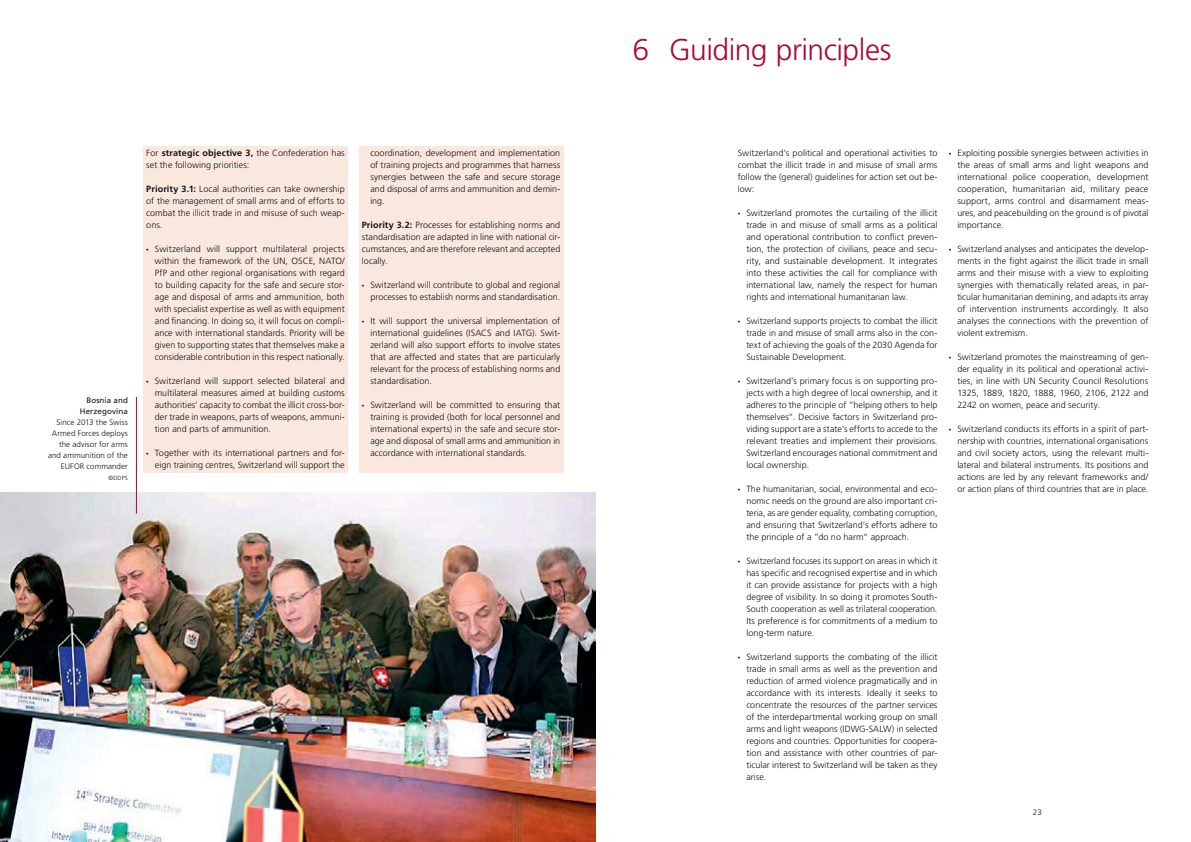
<style>
.page{position:relative;width:1191px;height:842px;background:#fff}
.page>*{position:absolute;margin:0;border:0;box-sizing:border-box;transform-origin:0 0}
.t1{font:300 30px "Frutiger LT Pro";letter-spacing:-.02em;color:#a80835}
.t2{font:300 9px/12px "Frutiger LT Pro";color:#101416;text-align:justify}
.t3{font:300 8px/11px "Frutiger LT Pro";letter-spacing:.005em;color:#101416;text-align:right}
.t4{font:8px/11px "Frutiger LT Pro";letter-spacing:.01em;color:#101416;text-align:right}
.t5{font:300 6px "Frutiger LT Pro";color:#101416}
.s1{font-weight:700}
.s2{font-family:"Myriad Pro";font-weight:400}
</style>
<div class="page">
<div style="left:143px;top:146px;width:205px;height:27px;background:#fae7dd"></div>
<div style="left:143px;top:170px;width:205px;height:15px;background:#fae7dd"></div>
<div style="left:143px;top:182px;width:205px;height:51px;background:#fae7dd"></div>
<div style="left:143px;top:230px;width:205px;height:15px;background:#fae7dd"></div>
<div style="left:143px;top:242px;width:205px;height:123px;background:#fae7dd"></div>
<div style="left:143px;top:362px;width:205px;height:15px;background:#fae7dd"></div>
<div style="left:143px;top:374px;width:205px;height:63px;background:#fae7dd"></div>
<div style="left:143px;top:434px;width:205px;height:15px;background:#fae7dd"></div>
<div style="left:143px;top:446px;width:205px;height:27px;background:#fae7dd"></div>
<div style="left:359px;top:146px;width:204px;height:63px;background:#fae7dd"></div>
<div style="left:359px;top:206px;width:204px;height:15px;background:#fae7dd"></div>
<div style="left:359px;top:218px;width:204px;height:51px;background:#fae7dd"></div>
<div style="left:359px;top:266px;width:204px;height:15px;background:#fae7dd"></div>
<div style="left:359px;top:278px;width:204px;height:27px;background:#fae7dd"></div>
<div style="left:359px;top:302px;width:204px;height:15px;background:#fae7dd"></div>
<div style="left:359px;top:314px;width:204px;height:75px;background:#fae7dd"></div>
<div style="left:359px;top:386px;width:204px;height:15px;background:#fae7dd"></div>
<div style="left:359px;top:398px;width:204px;height:63px;background:#fae7dd"></div>
<div style="left:359px;top:458px;width:204px;height:15px;background:#fae7dd"></div>
<img style="left:0;top:492px;width:595px;height:350px">
<hr style="left:136px;top:397px;width:1px;height:117px;background:#a80835">
<p class="t4" style="left:80px;top:395px;width:50px">Bosnia and<br>Herzegovina</p>
<p class="t3" style="left:48px;top:417px;width:81px">Since 2013 the Swiss<br>Armed Forces deploys the advisor for arms and ammunition of the<br>EUFOR commander</p>
<p class="t5" style="left:108px;top:474px;width:21px">©DDPS</p>
<p class="t2" style="left:146px;top:147px;width:200px">For <span class="s1">strategic objective 3,</span> the Confederation has set the following priorities:</p>
<p class="t2" style="left:146px;top:183px;width:200px"><span class="s1">Priority 3.1:</span> Local authorities can take ownership of the management of small arms and of efforts to combat the illicit trade in and misuse of such weap&shy;ons.</p>
<p class="t2" style="left:155px;top:243px;width:191px;text-indent:-9px"><span class="s2">•</span> Switzerland will support multilateral projects within the framework of the UN, OSCE, NATO/ PfP and other regional organisations with regard to building capacity for the safe and secure stor&shy;age and disposal of arms and ammunition, both with specialist expertise as well as with equipment and financing. In doing so, it will focus on compli&shy;ance with international standards. Priority will be given to supporting states that themselves make a considerable contribution in this respect nationally.</p>
<p class="t2" style="left:155px;top:375px;width:191px;text-indent:-9px"><span class="s2">•</span> Switzerland will support selected bilateral and multilateral measures aimed at building customs authorities’ capacity to combat the illicit cross-bor&shy;der trade in weapons, parts of weapons, ammuni&shy;tion and parts of ammunition.</p>
<p class="t2" style="left:146px;top:447px;width:200px;text-align:right"><span class="s2">•</span> Together with its international partners and for&shy;eign training centres, Switzerland will support the</p>
<p class="t2" style="left:370px;top:147px;width:191px">coordination, development and implementation of training projects and programmes that harness synergies between the safe and secure storage and disposal of arms and ammunition and demin&shy;ing.</p>
<p class="t2" style="left:362px;top:219px;width:200px"><span class="s1">Priority 3.2:</span> Processes for establishing norms and standardisation are adapted in line with national cir&shy;cumstances, and are therefore relevant and accepted locally.</p>
<p class="t2" style="left:362px;top:279px;width:200px;text-align:right"><span class="s2">•</span> Switzerland will contribute to global and regional processes to establish norms and standardisation.</p>
<p class="t2" style="left:370px;top:315px;width:191px;text-indent:-9px"><span class="s2">•</span> It will support the universal implementation of international guidelines (ISACS and IATG). Swit&shy;zerland will also support efforts to involve states that are affected and states that are particularly relevant for the process of establishing norms and standardisation.</p>
<p class="t2" style="left:370px;top:399px;width:191px;text-indent:-9px"><span class="s2">•</span> Switzerland will be committed to ensuring that training is provided (both for local personnel and international experts) in the safe and secure stor&shy;age and disposal of small arms and ammunition in accordance with international standards.</p>
<h1 class="t1" style="left:632px;top:32px;width:261px">6 Guiding principles</h1>
<p class="t2" style="left:738px;top:147px;width:201px">Switzerland’s political and operational activities to combat the illicit trade in and misuse of small arms follow the (general) guidelines for action set out be&shy;low:</p>
<p class="t2" style="left:746px;top:207px;width:193px;text-indent:-9px"><span class="s2">•</span> Switzerland promotes the curtailing of the illicit trade in and misuse of small arms as a political and operational contribution to conflict preven&shy;tion, the protection of civilians, peace and secu&shy;rity, and sustainable development. It integrates into these activities the call for compliance with international law, namely the respect for human rights and international humanitarian law.</p>
<p class="t2" style="left:746px;top:315px;width:193px;text-indent:-9px"><span class="s2">•</span> Switzerland supports projects to combat the illicit trade in and misuse of small arms also in the con&shy;text of achieving the goals of the 2030 Agenda for Sustainable Development.</p>
<p class="t2" style="left:746px;top:375px;width:193px;text-indent:-9px"><span class="s2">•</span> Switzerland’s primary focus is on supporting pro&shy;jects with a high degree of local ownership, and it adheres to the principle of ”helping others to help themselves“. Decisive factors in Switzerland pro&shy;viding support are a state’s efforts to accede to the relevant treaties and implement their provisions.<br>Switzerland encourages national commitment and local ownership.</p>
<p class="t2" style="left:746px;top:483px;width:193px;text-indent:-9px"><span class="s2">•</span> The humanitarian, social, environmental and eco&shy;nomic needs on the ground are also important cri&shy;teria, as are gender equality, combating corruption, and ensuring that Switzerland’s efforts adhere to the principle of a ”do no harm“ approach.</p>
<p class="t2" style="left:746px;top:555px;width:193px;text-indent:-9px"><span class="s2">•</span> Switzerland focuses its support on areas in which it has specific and recognised expertise and in which it can provide assistance for projects with a high degree of visibility. In so doing it promotes South-South cooperation as well as trilateral cooperation.<br>Its preference is for commitments of a medium to long-term nature.</p>
<p class="t2" style="left:746px;top:651px;width:193px;text-indent:-9px"><span class="s2">•</span> Switzerland supports the combating of the illicit trade in small arms as well as the prevention and reduction of armed violence pragmatically and in accordance with its interests. Ideally it seeks to concentrate the resources of the partner services of the interdepartmental working group on small arms and light weapons (IDWG-SALW) in selected regions and countries. Opportunities for coopera&shy;tion and assistance with other countries of par&shy;ticular interest to Switzerland will be taken as they arise.</p>
<p class="t2" style="left:957px;top:147px;width:193px;text-indent:-9px"><span class="s2">•</span> Exploiting possible synergies between activities in the areas of small arms and light weapons and international police cooperation, development cooperation, humanitarian aid, military peace support, arms control and disarmament meas&shy;ures, and peacebuilding on the ground is of pivotal importance.</p>
<p class="t2" style="left:957px;top:243px;width:193px;text-indent:-9px"><span class="s2">•</span> Switzerland analyses and anticipates the develop&shy;ments in the fight against the illicit trade in small arms and their misuse with a view to exploiting synergies with thematically related areas, in par&shy;ticular humanitarian demining, and adapts its array of intervention instruments accordingly. It also analyses the connections with the prevention of violent extremism.</p>
<p class="t2" style="left:957px;top:351px;width:193px;text-indent:-9px"><span class="s2">•</span> Switzerland promotes the mainstreaming of gen&shy;der equality in its political and operational activi&shy;ties, in line with UN Security Council Resolutions 1325, 1889, 1820, 1888, 1960, 2106, 2122 and 2242 on women, peace and security.</p>
<p class="t2" style="left:957px;top:423px;width:193px;text-indent:-9px"><span class="s2">•</span> Switzerland conducts its efforts in a spirit of part&shy;nership with countries, international organisations and civil society actors, using the relevant multi&shy;lateral and bilateral instruments. Its positions and actions are led by any relevant frameworks and/ or action plans of third countries that are in place.</p>
<p class="t3" style="left:1033px;top:807px;width:10px">23</p>
</div>
